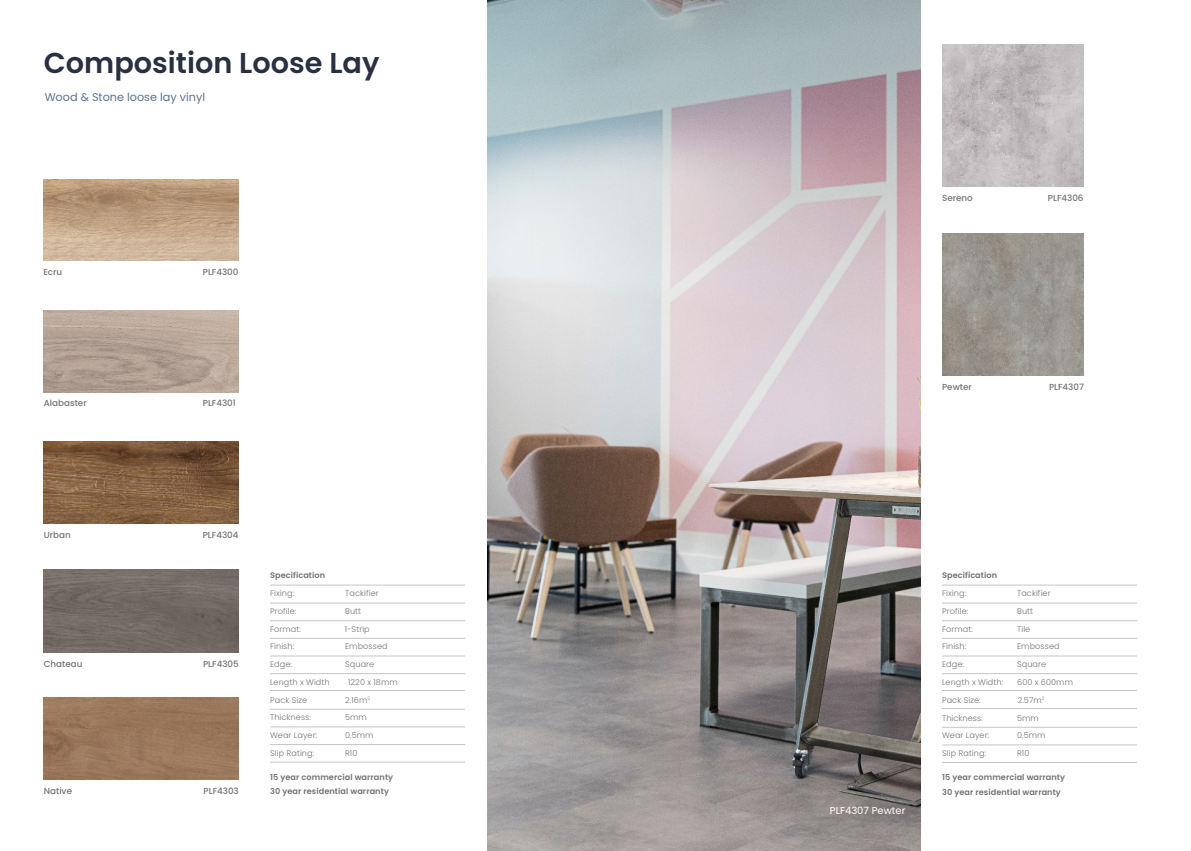
<style>
.page{position:relative;width:1191px;height:851px;background:#fff}
.page>*{position:absolute;margin:0;border:0;box-sizing:border-box;transform-origin:0 0}
.t1{font:600 28.75px "Poppins";color:#293042}
.t2{font:11.25px "Poppins";color:#5b7390}
.t3{font:10px "Poppins";color:#fff}
.t4{font:500 8.75px "Poppins";color:#747273}
.t5{font:300 8.12px "Poppins";letter-spacing:.01em;color:#747273}
.t6{font:600 8.12px/14.8px "Poppins";letter-spacing:.01em;color:#747273}
</style>
<div class="page">
<img style="left:43px;top:179px;width:195px;height:82px">
<img style="left:44px;top:570px;width:195px;height:82px">
<img style="left:44px;top:697px;width:195px;height:82px">
<hr style="left:270px;top:584px;width:195px;height:1px;background:#c6c6c6">
<hr style="left:270px;top:602px;width:195px;height:1px;background:#c6c6c6">
<hr style="left:270px;top:620px;width:195px;height:1px;background:#c6c6c6">
<hr style="left:270px;top:638px;width:195px;height:1px;background:#c6c6c6">
<hr style="left:270px;top:655px;width:195px;height:1px;background:#c6c6c6">
<hr style="left:270px;top:673px;width:195px;height:1px;background:#c6c6c6">
<hr style="left:270px;top:690px;width:195px;height:1px;background:#c6c6c6">
<hr style="left:270px;top:709px;width:195px;height:1px;background:#c6c6c6">
<hr style="left:270px;top:726px;width:195px;height:1px;background:#c6c6c6">
<hr style="left:270px;top:744px;width:195px;height:1px;background:#c6c6c6">
<hr style="left:270px;top:761px;width:195px;height:1px;background:#c6c6c6">
<img style="left:44px;top:310px;width:195px;height:82px">
<img style="left:44px;top:442px;width:195px;height:81px">
<hr style="left:942px;top:584px;width:195px;height:1px;background:#c6c6c6">
<hr style="left:942px;top:602px;width:195px;height:1px;background:#c6c6c6">
<hr style="left:942px;top:620px;width:195px;height:1px;background:#c6c6c6">
<hr style="left:942px;top:638px;width:195px;height:1px;background:#c6c6c6">
<hr style="left:942px;top:655px;width:195px;height:1px;background:#c6c6c6">
<hr style="left:942px;top:673px;width:195px;height:1px;background:#c6c6c6">
<hr style="left:942px;top:690px;width:195px;height:1px;background:#c6c6c6">
<hr style="left:942px;top:708px;width:195px;height:1px;background:#c6c6c6">
<hr style="left:942px;top:727px;width:195px;height:1px;background:#c6c6c6">
<hr style="left:942px;top:744px;width:195px;height:1px;background:#c6c6c6">
<hr style="left:942px;top:762px;width:195px;height:1px;background:#c6c6c6">
<img style="left:942px;top:44px;width:141px;height:142px">
<img style="left:942px;top:233px;width:141px;height:142px">
<img style="left:487px;top:0;width:433px;height:850px">
<h1 class="t1" style="left:44px;top:46px;width:337px">Composition Loose Lay</h1>
<h2 class="t2" style="left:45px;top:90px;width:162px">Wood &amp; Stone loose lay vinyl</h2>
<p class="t4" style="left:43px;top:267px;width:20px">Ecru</p>
<p class="t4" style="left:203px;top:267px;width:37px">PLF4300</p>
<p class="t4" style="left:44px;top:398px;width:44px">Alabaster</p>
<p class="t4" style="left:203px;top:398px;width:35px">PLF4301</p>
<p class="t4" style="left:44px;top:529px;width:28px">Urban</p>
<p class="t4" style="left:203px;top:529px;width:37px">PLF4304</p>
<p class="t4" style="left:44px;top:658px;width:40px">Chateau</p>
<p class="t4" style="left:203px;top:658px;width:37px">PLF4305</p>
<p class="t4" style="left:44px;top:785px;width:30px">Native</p>
<p class="t4" style="left:204px;top:785px;width:37px">PLF4303</p>
<p class="t6" style="left:270px;top:568px;width:57px">Specification</p>
<p class="t5" style="left:270px;top:588px;width:26px">Fixing:</p>
<p class="t5" style="left:345px;top:588px;width:35px">Tackifier</p>
<p class="t5" style="left:270px;top:606px;width:28px">Profile:</p>
<p class="t5" style="left:345px;top:606px;width:18px">Butt</p>
<p class="t5" style="left:270px;top:624px;width:32px">Format:</p>
<p class="t5" style="left:345px;top:624px;width:26px">1-Strip</p>
<p class="t5" style="left:270px;top:641px;width:26px">Finish:</p>
<p class="t5" style="left:345px;top:641px;width:44px">Embossed</p>
<p class="t5" style="left:270px;top:659px;width:23px">Edge:</p>
<p class="t5" style="left:345px;top:659px;width:31px">Square</p>
<p class="t5" style="left:270px;top:677px;width:61px">Length x Width</p>
<p class="t5" style="left:348px;top:677px;width:51px">1220 x 18mm</p>
<p class="t5" style="left:270px;top:695px;width:38px">Pack Size</p>
<p class="t5" style="left:345px;top:695px;width:27px">2.16m<sup>2</sup></p>
<p class="t5" style="left:270px;top:712px;width:42px">Thickness:</p>
<p class="t5" style="left:345px;top:712px;width:23px">5mm</p>
<p class="t5" style="left:270px;top:730px;width:49px">Wear Layer:</p>
<p class="t5" style="left:345px;top:730px;width:30px">0.5mm</p>
<p class="t5" style="left:270px;top:748px;width:46px">Slip Rating:</p>
<p class="t5" style="left:345px;top:748px;width:14px">R10</p>
<p class="t6" style="left:270px;top:769px;width:125px">15 year commercial warranty<br>30 year residential warranty</p>
<p class="t4" style="left:942px;top:192px;width:32px">Sereno</p>
<p class="t4" style="left:1048px;top:192px;width:37px">PLF4306</p>
<p class="t4" style="left:942px;top:381px;width:31px">Pewter</p>
<p class="t4" style="left:1049px;top:381px;width:36px">PLF4307</p>
<p class="t3" style="left:830px;top:804px;width:77px">PLF4307 Pewter</p>
<p class="t6" style="left:942px;top:568px;width:57px">Specification</p>
<p class="t5" style="left:942px;top:588px;width:26px">Fixing:</p>
<p class="t5" style="left:1017px;top:588px;width:35px">Tackifier</p>
<p class="t5" style="left:942px;top:606px;width:28px">Profile:</p>
<p class="t5" style="left:1017px;top:606px;width:18px">Butt</p>
<p class="t5" style="left:942px;top:624px;width:32px">Format:</p>
<p class="t5" style="left:1017px;top:624px;width:15px">Tile</p>
<p class="t5" style="left:942px;top:641px;width:26px">Finish:</p>
<p class="t5" style="left:1017px;top:641px;width:44px">Embossed</p>
<p class="t5" style="left:942px;top:659px;width:23px">Edge:</p>
<p class="t5" style="left:1017px;top:659px;width:31px">Square</p>
<p class="t5" style="left:942px;top:677px;width:63px">Length x Width:</p>
<p class="t5" style="left:1017px;top:677px;width:57px">600 x 600mm</p>
<p class="t5" style="left:942px;top:695px;width:40px">Pack Size:</p>
<p class="t5" style="left:1017px;top:695px;width:28px">2.57m<sup>2</sup></p>
<p class="t5" style="left:942px;top:713px;width:42px">Thickness:</p>
<p class="t5" style="left:1017px;top:713px;width:23px">5mm</p>
<p class="t5" style="left:942px;top:730px;width:49px">Wear Layer:</p>
<p class="t5" style="left:1017px;top:730px;width:30px">0.5mm</p>
<p class="t5" style="left:942px;top:748px;width:46px">Slip Rating:</p>
<p class="t5" style="left:1017px;top:748px;width:14px">R10</p>
<p class="t6" style="left:942px;top:769px;width:125px">15 year commercial warranty<br>30 year residential warranty</p>
</div>
